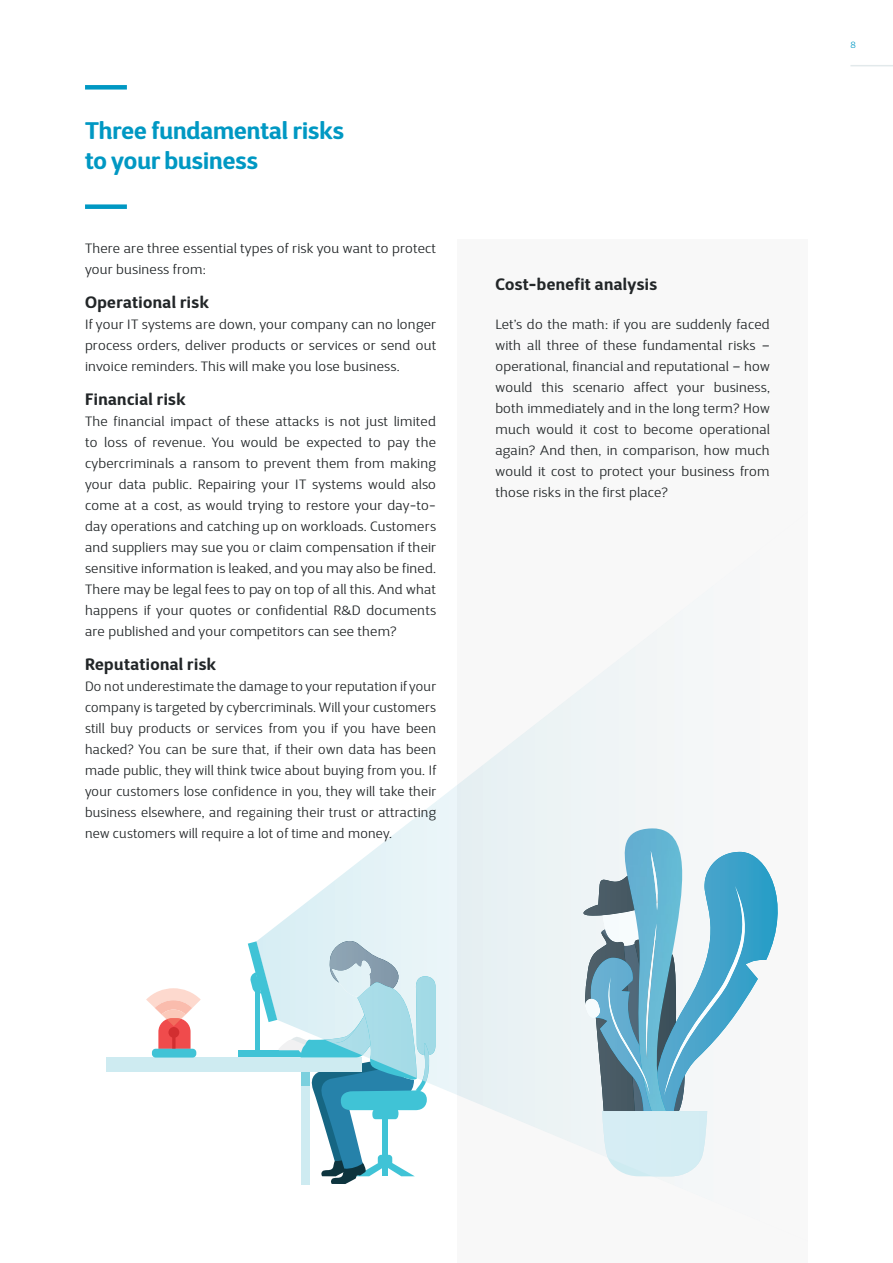
<style>
.page{position:relative;width:893px;height:1263px;background:#fff}
.page>*{position:absolute;margin:0;border:0;box-sizing:border-box;transform-origin:0 0}
.t1{font:700 24px/30px "D Sari";color:#0098c3}
.t2{font:700 16.5px "D Sari";letter-spacing:.025em;color:#222628}
.t3{font:300 13.5px/21px "D Sari";letter-spacing:.025em;color:#222628;text-align:justify}
.t4{font:300 9px "D Sari";color:#0098c3}
</style>
<div class="page">
<hr style="left:850px;top:65px;width:43px;height:1px;background:#e2e9eb">
<div style="left:457px;top:239px;width:351px;height:1024px;background:#f8f8f8"></div>
<div style="left:85px;top:204px;width:42px;height:5px;background:#0098c3"></div>
<div style="left:85px;top:85px;width:42px;height:5px;background:#0098c3"></div>
<div style="left:238px;top:1050px;width:64px;height:7px;background:#40c3d6"></div>
<div style="left:106px;top:1057px;width:256px;height:15px;background:#ceebf1"></div>
<svg style="left:248px;top:941px;width:8px;height:109px"></svg>
<svg style="left:146px;top:988px;width:55px;height:61px"></svg>
<div style="left:152px;top:1049px;width:44px;height:8px;background:#40c3d6;border-radius:4px"></div>
<img style="left:256px;top:689px;width:419px;height:496px">
<img style="left:256px;top:941px;width:21px;height:79px">
<img style="left:328px;top:941px;width:73px;height:47px">
<img style="left:332px;top:960px;width:41px;height:36px">
<img style="left:324px;top:1022px;width:9px;height:21px">
<img style="left:416px;top:976px;width:19px;height:79px">
<img style="left:422px;top:1043px;width:8px;height:39px">
<img style="left:333px;top:1015px;width:24px;height:40px">
<img style="left:357px;top:982px;width:60px;height:96px">
<svg style="left:575px;top:851px;width:167px;height:325px"></svg>
<img style="left:603px;top:915px;width:20px;height:17px">
<img style="left:582px;top:876px;width:41px;height:39px">
<img style="left:584px;top:932px;width:39px;height:179px">
<img style="left:684px;top:852px;width:94px;height:259px">
<img style="left:590px;top:958px;width:33px;height:153px">
<img style="left:623px;top:828px;width:61px;height:283px">
<img style="left:664px;top:886px;width:81px;height:210px">
<img style="left:651px;top:851px;width:7px;height:59px">
<img style="left:646px;top:923px;width:10px;height:136px">
<img style="left:608px;top:976px;width:42px;height:119px">
<img style="left:602px;top:1111px;width:105px;height:65px">
<img style="left:585px;top:999px;width:16px;height:19px">
<h1 class="t1" style="left:85px;top:115px;width:260px">Three fundamental risks to your business</h1>
<p class="t3" style="left:85px;top:238px;width:352px">There are three essential types of risk you want to protect your business from:</p>
<p class="t2" style="left:85px;top:292px;width:125px">Operational risk</p>
<p class="t3" style="left:85px;top:314px;width:353px">If your IT systems are down, your company can no longer process orders, deliver products or services or send out invoice reminders. This will make you lose business.</p>
<p class="t2" style="left:85px;top:388px;width:102px">Financial risk</p>
<p class="t3" style="left:85px;top:410px;width:353px">The financial impact of these attacks is not just limited to loss of revenue. You would be expected to pay the cybercriminals a ransom to prevent them from making your data public. Repairing your IT systems would also come at a cost, as would trying to restore your day-to&shy;day operations and catching up on workloads. Customers and suppliers may sue you or claim compensation if their sensitive information is leaked, and you may also be fined.<br>There may be legal fees to pay on top of all this. And what happens if your quotes or confidential R&amp;D documents are published and your competitors can see them?</p>
<p class="t2" style="left:85px;top:653px;width:132px">Reputational risk</p>
<p class="t3" style="left:85px;top:675px;width:353px">Do not underestimate the damage to your reputation if your company is targeted by cybercriminals. Will your customers still buy products or services from you if you have been hacked? You can be sure that, if their own data has been made public, they will think twice about buying from you. If your customers lose confidence in you, they will take their business elsewhere, and regaining their trust or attracting new customers will require a lot of time and money.</p>
<p class="t2" style="left:495px;top:273px;width:163px">Cost-benefit analysis</p>
<p class="t3" style="left:495px;top:314px;width:276px">Let’s do the math: if you are suddenly faced with all three of these fundamental risks – operational, financial and reputational – how would this scenario affect your business, both immediately and in the long term? How much would it cost to become operational again? And then, in comparison, how much would it cost to protect your business from those risks in the first place?</p>
<p class="t4" style="left:850px;top:39px;width:7px">8</p>
</div>
